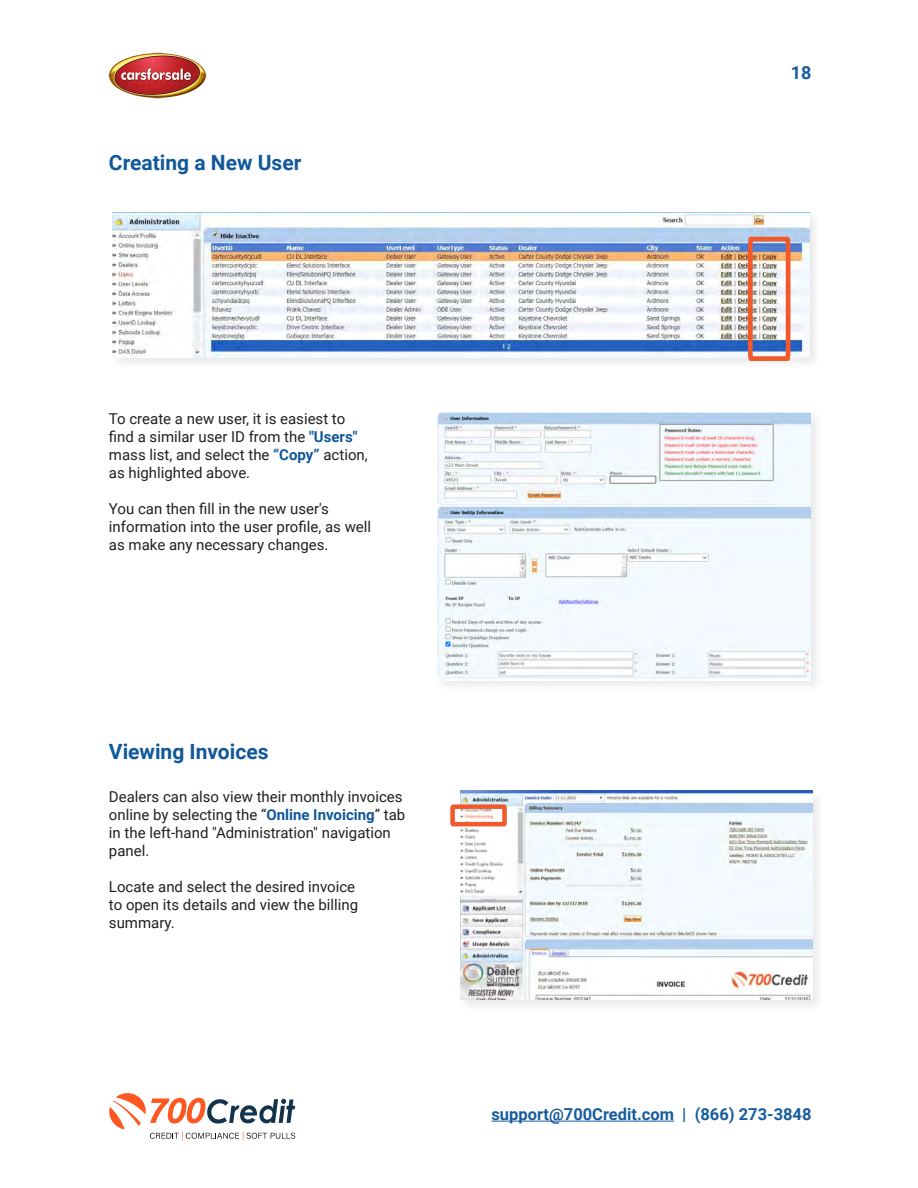
<style>
.page{position:relative;width:918px;height:1188px;background:#fff}
.page>*{position:absolute;margin:0;border:0;box-sizing:border-box;transform-origin:0 0}
.t1{font:700 21px "Roboto";color:#10589a}
.t2{font:700 18px "Roboto";color:#175d9e}
.t3{font:700 16.5px "Roboto";color:#175d9e}
.t4{font:15px/18px "Roboto";color:#231f20}
.s1{font-weight:700;color:#10589a}
</style>
<div class="page">
<img style="left:108px;top:52px;width:99px;height:46px">
<hr style="left:491px;top:1121px;width:183px;height:1px;background:#175d9e">
<svg style="left:109px;top:1093px;width:186px;height:47px"></svg>
<div style="left:434px;top:410px;width:390px;height:284px;background:#231f20;opacity:.1"></div>
<img style="left:437px;top:412px;width:374px;height:267px">
<div style="left:458px;top:788px;width:368px;height:225px;background:#231f20;opacity:.1"></div>
<img style="left:461px;top:791px;width:351px;height:209px">
<div style="left:450px;top:804px;width:57px;height:22px;border:4px solid #f1592b"></div>
<div style="left:110px;top:210px;width:712px;height:160px;background:#231f20;opacity:.1"></div>
<img style="left:112px;top:213px;width:698px;height:145px">
<img style="left:746px;top:234px;width:47px;height:129px">
<p class="t1" style="left:109px;top:147px;width:194px">Creating a New User</p>
<p class="t2" style="left:791px;top:60px;width:22px">18</p>
<p class="t4" style="left:109px;top:409px;width:260px">To create a new user, it is easiest to find a similar user ID from the <span class="s1">"Users" </span>mass list, and select the <span class="s1">“Copy”</span> action, as highlighted above.</p>
<p class="t4" style="left:109px;top:499px;width:264px">You can then fill in the new user's information into the user profile, as well as make any necessary changes.</p>
<p class="t1" style="left:109px;top:737px;width:161px">Viewing Invoices</p>
<p class="t4" style="left:109px;top:787px;width:298px">Dealers can also view their monthly invoices online by selecting the “<span class="s1">Online Invoicing</span>” tab in the left-hand "Administration" navigation panel.</p>
<p class="t4" style="left:109px;top:877px;width:251px">Locate and select the desired invoice to open its details and view the billing summary.</p>
<p class="t3" style="left:491px;top:1102px;width:322px">support@700Credit.com | (866) 273-3848</p>
</div>
